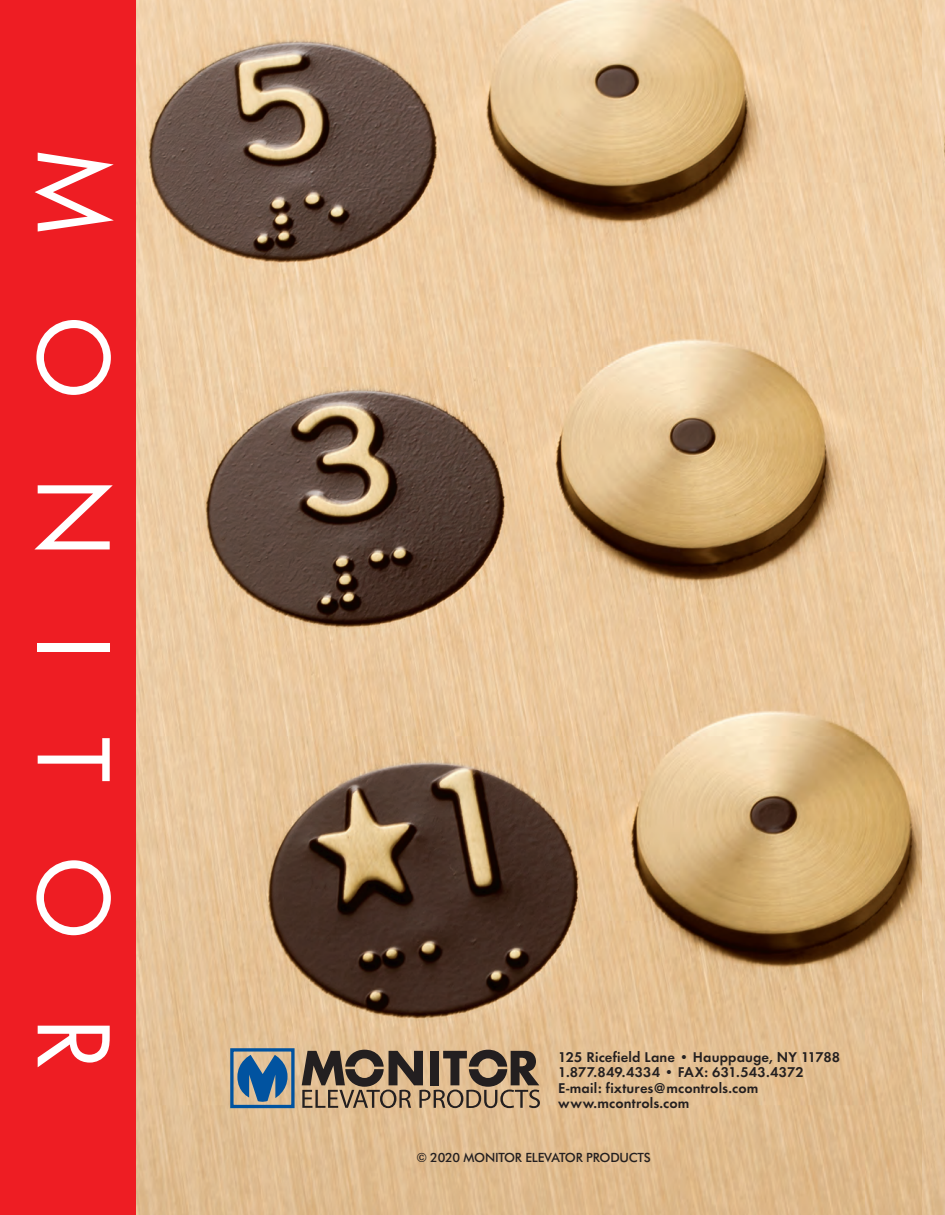
<style>
.page{position:relative;width:945px;height:1215px;background:#fff}
.page>*{position:absolute;margin:0;border:0;box-sizing:border-box;transform-origin:0 0}
.t1{font:108px "Futura T";letter-spacing:.7em;color:#fff}
.t2{font:600 14.7px/15.3px "Futura T";letter-spacing:.01em;color:#231f20}
.t3{font:500 12.75px "Futura BT";letter-spacing:-.02em;color:#231f20}
</style>
<div class="page">
<img style="left:135px;top:0;width:808px;height:1215px">
<img style="left:922px;top:1px;width:23px;height:1214px">
<div style="left:0;top:0;width:135px;height:1215px;background:#ee1d23"></div>
<svg style="left:237px;top:1055px;width:51px;height:47px;background:#577c9c"></svg>
<div style="left:230px;top:1048px;width:65px;height:60px;border:3px solid #0153a0"></div>
<svg style="left:302px;top:1050px;width:238px;height:58px;background:#8c775f"></svg>
<h1 class="t1" style="left:137px;top:146px;width:926px;rotate:90deg">MONITOR</h1>
<p class="t2" style="left:558px;top:1049px;width:283px">125 Ricefield Lane • Hauppauge, NY 11788<br>1.877.849.4334 • FAX: 631.543.4372<br>E-mail: fixtures@mcontrols.com www.mcontrols.com</p>
<p class="t3" style="left:416px;top:1149px;width:236px">© 2020 MONITOR ELEVATOR PRODUCTS</p>
</div>
